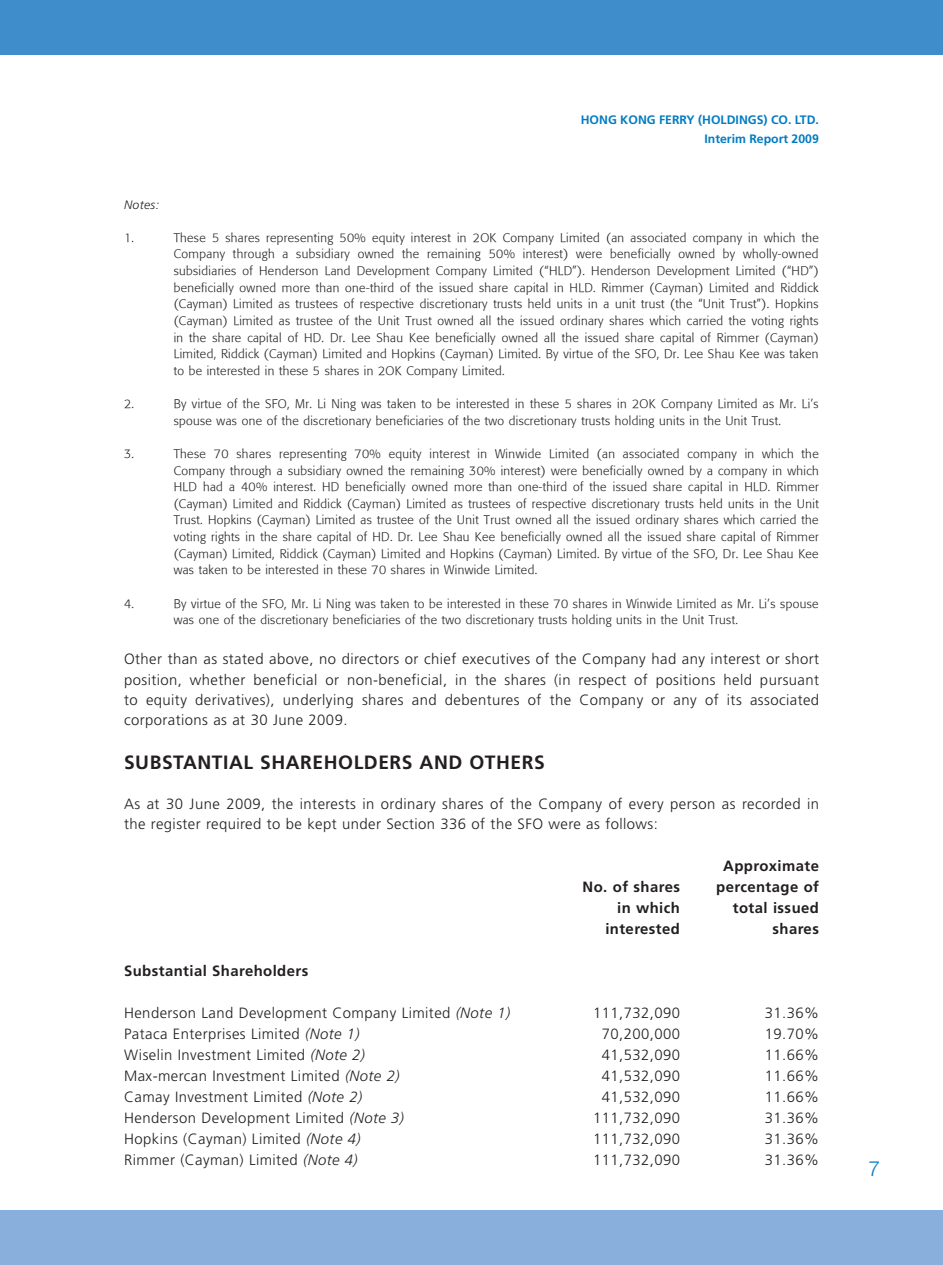
<style>
.page{position:relative;width:943px;height:1265px;background:#fff}
.page>*{position:absolute;margin:0;border:0;box-sizing:border-box;transform-origin:0 0}
.t1{font:300 21px "Helvetica Neue LT Std";color:#007cc2}
.t2{font:700 19.25px "Frutiger LT Std";letter-spacing:.03em;color:#231f20}
.t3{font:300 14.88px/20.1px "Frutiger LT Std";letter-spacing:.03em;color:#231f20;text-align:justify}
.t4{font:700 14.88px/21px "Frutiger LT Std";letter-spacing:.03em;color:#231f20;text-align:right}
.t5{font:300 12.25px/16.6px "Formata";letter-spacing:.03em;color:#231f20;text-align:justify}
.t6{font:700 12.25px/18.4px "Frutiger LT Std";color:#007cc2;text-align:right}
.t7{font:italic 300 12.25px "Frutiger LT Std";letter-spacing:.03em;color:#231f20}
.s1{font-style:italic}
</style>
<div class="page">
<div style="left:0;top:1210px;width:943px;height:55px;background:#89b0dc"></div>
<div style="left:0;top:0;width:943px;height:55px;background:#3f8dcb"></div>
<p class="t6" style="left:581px;top:111px;width:239px">HONG KONG FERRY (HOLDINGS) CO. LTD.<br>Interim Report 2009</p>
<p class="t7" style="left:124px;top:197px;width:37px">Notes:</p>
<p class="t5" style="left:124px;top:229px;width:12px">1.</p>
<p class="t5" style="left:174px;top:229px;width:646px">These 5 shares representing 50% equity interest in 2OK Company Limited (an associated company in which the Company through a subsidiary owned the remaining 50% interest) were beneficially owned by wholly-owned subsidiaries of Henderson Land Development Company Limited (“HLD”). Henderson Development Limited (“HD”) beneficially owned more than one-third of the issued share capital in HLD. Rimmer (Cayman) Limited and Riddick (Cayman) Limited as trustees of respective discretionary trusts held units in a unit trust (the “Unit Trust”). Hopkins (Cayman) Limited as trustee of the Unit Trust owned all the issued ordinary shares which carried the voting rights in the share capital of HD. Dr. Lee Shau Kee beneficially owned all the issued share capital of Rimmer (Cayman)<br>Limited, Riddick (Cayman) Limited and Hopkins (Cayman) Limited. By virtue of the SFO, Dr. Lee Shau Kee was taken to be interested in these 5 shares in 2OK Company Limited.</p>
<p class="t5" style="left:124px;top:396px;width:12px">2.</p>
<p class="t5" style="left:174px;top:396px;width:646px">By virtue of the SFO, Mr. Li Ning was taken to be interested in these 5 shares in 2OK Company Limited as Mr. Li’s spouse was one of the discretionary beneficiaries of the two discretionary trusts holding units in the Unit Trust.</p>
<p class="t5" style="left:124px;top:445px;width:12px">3.</p>
<p class="t5" style="left:174px;top:445px;width:646px">These 70 shares representing 70% equity interest in Winwide Limited (an associated company in which the Company through a subsidiary owned the remaining 30% interest) were beneficially owned by a company in which HLD had a 40% interest. HD beneficially owned more than one-third of the issued share capital in HLD. Rimmer (Cayman) Limited and Riddick (Cayman) Limited as trustees of respective discretionary trusts held units in the Unit Trust. Hopkins (Cayman) Limited as trustee of the Unit Trust owned all the issued ordinary shares which carried the voting rights in the share capital of HD. Dr. Lee Shau Kee beneficially owned all the issued share capital of Rimmer (Cayman) Limited, Riddick (Cayman) Limited and Hopkins (Cayman) Limited. By virtue of the SFO, Dr. Lee Shau Kee was taken to be interested in these 70 shares in Winwide Limited.</p>
<p class="t5" style="left:124px;top:595px;width:12px">4.</p>
<p class="t5" style="left:174px;top:595px;width:646px">By virtue of the SFO, Mr. Li Ning was taken to be interested in these 70 shares in Winwide Limited as Mr. Li’s spouse was one of the discretionary beneficiaries of the two discretionary trusts holding units in the Unit Trust.</p>
<p class="t3" style="left:124px;top:649px;width:696px">Other than as stated above, no directors or chief executives of the Company had any interest or short position, whether beneficial or non-beneficial, in the shares (in respect of positions held pursuant to equity derivatives), underlying shares and debentures of the Company or any of its associated corporations as at 30 June 2009.</p>
<h2 class="t2" style="left:124px;top:751px;width:422px">SUBSTANTIAL SHAREHOLDERS AND OTHERS</h2>
<p class="t3" style="left:124px;top:794px;width:696px">As at 30 June 2009, the interests in ordinary shares of the Company of every person as recorded in the register required to be kept under Section 336 of the SFO were as follows:</p>
<p class="t4" style="left:582px;top:876px;width:99px">No. of shares in which interested</p>
<p class="t4" style="left:716px;top:855px;width:104px">Approximate percentage of total issued shares</p>
<p class="t4" style="left:124px;top:960px;width:186px">Substantial Shareholders</p>
<p class="t3" style="left:124px;top:1003px;width:388px">Henderson Land Development Company Limited <span class="s1">(Note 1)</span></p>
<p class="t3" style="left:593px;top:1003px;width:88px">111,732,090</p>
<p class="t3" style="left:764px;top:1003px;width:56px">31.36%</p>
<p class="t3" style="left:124px;top:1024px;width:237px">Pataca Enterprises Limited <span class="s1">(Note 1)</span></p>
<p class="t3" style="left:601px;top:1024px;width:80px">70,200,000</p>
<p class="t3" style="left:764px;top:1024px;width:56px">19.70%</p>
<p class="t3" style="left:124px;top:1045px;width:242px">Wiselin Investment Limited <span class="s1">(Note 2)</span></p>
<p class="t3" style="left:602px;top:1045px;width:80px">41,532,090</p>
<p class="t3" style="left:764px;top:1045px;width:56px">11.66%</p>
<p class="t3" style="left:124px;top:1066px;width:277px">Max-mercan Investment Limited <span class="s1">(Note 2)</span></p>
<p class="t3" style="left:602px;top:1066px;width:80px">41,532,090</p>
<p class="t3" style="left:764px;top:1066px;width:56px">11.66%</p>
<p class="t3" style="left:124px;top:1087px;width:240px">Camay Investment Limited <span class="s1">(Note 2)</span></p>
<p class="t3" style="left:602px;top:1087px;width:80px">41,532,090</p>
<p class="t3" style="left:764px;top:1087px;width:56px">11.66%</p>
<p class="t3" style="left:124px;top:1108px;width:281px">Henderson Development Limited <span class="s1">(Note 3)</span></p>
<p class="t3" style="left:593px;top:1108px;width:88px">111,732,090</p>
<p class="t3" style="left:764px;top:1108px;width:56px">31.36%</p>
<p class="t3" style="left:124px;top:1129px;width:238px">Hopkins (Cayman) Limited <span class="s1">(Note 4)</span></p>
<p class="t3" style="left:593px;top:1129px;width:88px">111,732,090</p>
<p class="t3" style="left:764px;top:1129px;width:56px">31.36%</p>
<p class="t3" style="left:124px;top:1150px;width:235px">Rimmer (Cayman) Limited <span class="s1">(Note 4)</span></p>
<p class="t3" style="left:593px;top:1150px;width:88px">111,732,090</p>
<p class="t3" style="left:764px;top:1150px;width:56px">31.36%</p>
<h1 class="t1" style="left:868px;top:1155px;width:13px">7</h1>
</div>
